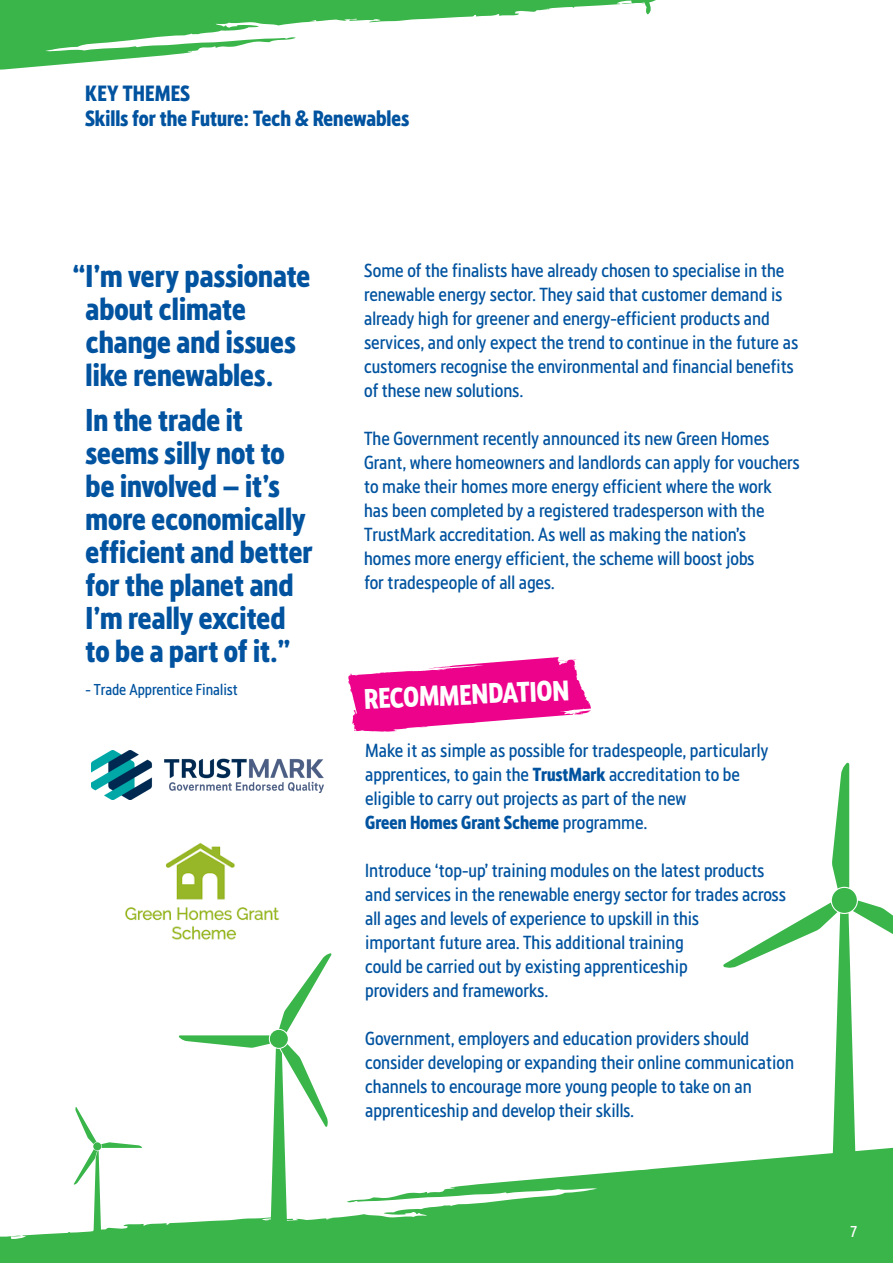
<style>
.page{position:relative;width:893px;height:1263px;background:#fff}
.page>*{position:absolute;margin:0;border:0;box-sizing:border-box;transform-origin:0 0}
.t1{font:700 30px/33px "Screwfix";color:#0153a0}
.t2{font:700 27px "Screwfix";color:#fff}
.t3{font:700 21px/25.2px "Screwfix";color:#0153a0}
.t4{font:18px/24px "Screwfix";color:#0153a0}
.t5{font:15px "Screwfix";letter-spacing:-.005em;color:#0153a0}
.t6{font:15px "Screwfix";color:#fff}
.s1{font-weight:700}
</style>
<div class="page">
<svg style="left:0;top:1162px;width:893px;height:101px;fill:#3ab54a"></svg>
<svg style="left:0;top:0;width:656px;height:70px"></svg>
<img style="left:125px;top:842px;width:155px;height:98px">
<svg style="left:348px;top:657px;width:243px;height:75px"></svg>
<img style="left:92px;top:750px;width:232px;height:49px">
<svg style="left:832px;top:763px;width:17px;height:125px"></svg>
<div style="left:832px;top:888px;width:25px;height:25px;background:#3ab54a;border-radius:50%"></div>
<svg style="left:723px;top:900px;width:170px;height:303px"></svg>
<svg style="left:179px;top:953px;width:152px;height:310px"></svg>
<div style="left:270px;top:1030px;width:18px;height:18px;background:#3ab54a;border-radius:50%"></div>
<svg style="left:74px;top:1107px;width:68px;height:139px"></svg>
<p class="t3" style="left:85px;top:80px;width:326px">KEY THEMES<br>Skills for the Future: Tech &amp; Renewables</p>
<h1 class="t1" style="left:86px;top:259px;width:226px;text-indent:-13px">“I’m very passionate about climate change and issues like renewables.</h1>
<h1 class="t1" style="left:86px;top:403px;width:229px">In the trade it seems silly not to be involved – it’s more economically efficient and better for the planet and<br>I’m really excited to be a part of it.”</h1>
<p class="t5" style="left:86px;top:680px;width:154px">- Trade Apprentice Finalist</p>
<p class="t4" style="left:364px;top:258px;width:436px">Some of the finalists have already chosen to specialise in the renewable energy sector. They said that customer demand is already high for greener and energy-efficient products and services, and only expect the trend to continue in the future as customers recognise the environmental and financial benefits of these new solutions.</p>
<p class="t4" style="left:364px;top:426px;width:437px">The Government recently announced its new Green Homes Grant, where homeowners and landlords can apply for vouchers to make their homes more energy efficient where the work has been completed by a registered tradesperson with the TrustMark accreditation. As well as making the nation’s<br>homes more energy efficient, the scheme will boost jobs<br>for tradespeople of all ages.</p>
<h2 class="t2" style="left:364px;top:680px;width:207px;rotate:-2deg">RECOMMENDATION</h2>
<p class="t4" style="left:365px;top:738px;width:405px">Make it as simple as possible for tradespeople, particularly apprentices, to gain the <span class="s1">TrustMark</span> accreditation to be eligible to carry out projects as part of the new<br><span class="s1">Green Homes Grant Scheme</span> programme.</p>
<p class="t4" style="left:365px;top:858px;width:422px">Introduce ‘top-up’ training modules on the latest products and services in the renewable energy sector for trades across all ages and levels of experience to upskill in this<br>important future area. This additional training<br>could be carried out by existing apprenticeship<br>providers and frameworks.</p>
<p class="t4" style="left:365px;top:1026px;width:430px">Government, employers and education providers should consider developing or expanding their online communication channels to encourage more young people to take on an apprenticeship and develop their skills.</p>
<p class="t6" style="left:850px;top:1221px;width:8px">7</p>
</div>
